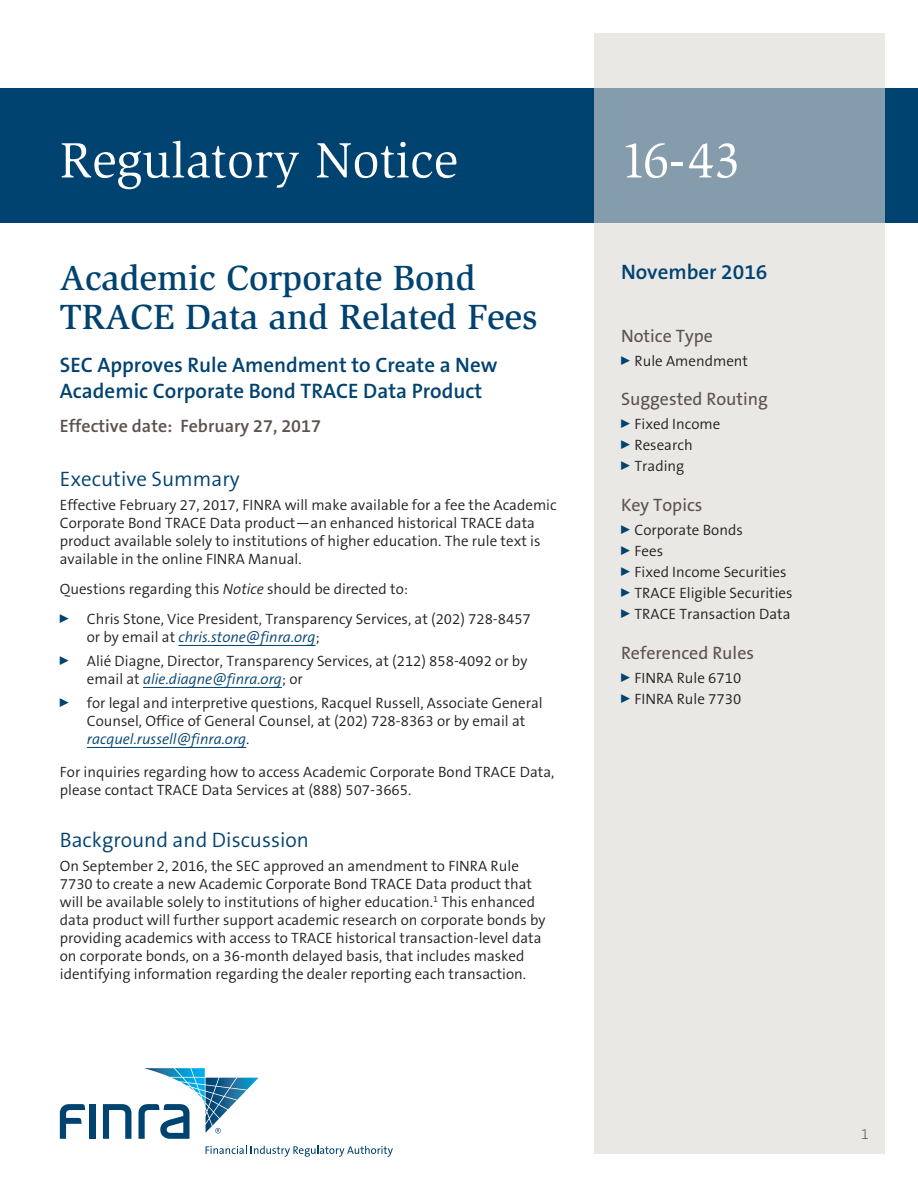
<style>
.page{position:relative;width:918px;height:1188px;background:#fff}
.page>*{position:absolute;margin:0;border:0;box-sizing:border-box;transform-origin:0 0}
.t1{font:51px "Slimbach LT";color:#fff}
.t2{font:500 36px/39px "Slimbach LT";color:#004270}
.t3{font:600 21px/25.2px "The Sans B6";color:#004270}
.t4{font:300 21px "The Sans B4";color:#004270}
.t5{font:18px "The Sans B5 Plain";color:#5d514e}
.t6{font:600 18px "The Sans B6";color:#5d514e}
.t7{font:300 15px/18px "The Sans B4";color:#231f20}
.t8{font:200 15px "The Sans B2";color:#5d514e}
.s1{font-style:italic}
.s2{font-style:italic;color:#004270}
</style>
<div class="page">
<div style="left:0;top:88px;width:918px;height:135px;background:#004270"></div>
<svg style="left:594px;top:34px;width:290px;height:1120px;background:#dddede"></svg>
<hr style="left:178px;top:645px;width:138px;height:1px;background:#004270">
<hr style="left:143px;top:687px;width:139px;height:1px;background:#004270">
<hr style="left:87px;top:747px;width:159px;height:1px;background:#004270">
<div style="left:90px;top:1104px;width:6px;height:35px;background:#004270"></div>
<svg style="left:103px;top:1104px;width:28px;height:35px"></svg>
<svg style="left:60px;top:1104px;width:25px;height:35px"></svg>
<svg style="left:206px;top:1146px;width:187px;height:11px"></svg>
<svg style="left:138px;top:1068px;width:121px;height:71px"></svg>
<h1 class="t1" style="left:60px;top:131px;width:400px">Regulatory Notice</h1>
<h1 class="t1" style="left:621px;top:131px;width:122px">16-43</h1>
<h2 class="t2" style="left:60px;top:258px;width:479px">Academic Corporate Bond<br>TRACE Data and Related Fees</h2>
<h3 class="t3" style="left:60px;top:353px;width:439px">SEC Approves Rule Amendment to Create a New<br>Academic Corporate Bond TRACE Data Product</h3>
<p class="t6" style="left:60px;top:416px;width:263px">Effective date: February 27, 2017</p>
<h3 class="t4" style="left:60px;top:468px;width:181px">Executive Summary</h3>
<p class="t7" style="left:60px;top:497px;width:498px">Effective February 27, 2017, FINRA will make available for a fee the Academic Corporate Bond TRACE Data product—an enhanced historical TRACE data product available solely to institutions of higher education. The rule text is available in the online FINRA Manual.</p>
<p class="t7" style="left:60px;top:575px;width:473px;line-height:30px">Questions regarding this <span class="s1">Notice</span> should be directed to:<br><sup>0</sup> Chris Stone, Vice President, Transparency Services, at (202) 728-8457</p>
<p class="t7" style="left:60px;top:626px;width:469px;line-height:24px;text-indent:27px">or by email at <span class="s2">chris.stone@finra.org</span>;<br><sup>0</sup> Alié Diagne, Director, Transparency Services, at (212) 858-4092 or by</p>
<p class="t7" style="left:60px;top:668px;width:484px;line-height:24px;text-indent:27px">email at <span class="s2">alie.diagne@finra.org</span>; or<br><sup>0</sup> for legal and interpretive questions, Racquel Russell, Associate General</p>
<p class="t7" style="left:87px;top:713px;width:440px">Counsel, Office of General Counsel, at (202) 728-8363 or by email at <span class="s2">racquel.russell@finra.org</span>.</p>
<p class="t7" style="left:60px;top:764px;width:496px">For inquiries regarding how to access Academic Corporate Bond TRACE Data, please contact TRACE Data Services at (888) 507-3665.</p>
<h3 class="t4" style="left:60px;top:829px;width:251px">Background and Discussion</h3>
<p class="t7" style="left:60px;top:858px;width:487px">On September 2, 2016, the SEC approved an amendment to FINRA Rule 7730 to create a new Academic Corporate Bond TRACE Data product that will be available solely to institutions of higher education.<sup>1</sup> This enhanced data product will further support academic research on corporate bonds by providing academics with access to TRACE historical transaction-level data on corporate bonds, on a 36-month delayed basis, that includes masked identifying information regarding the dealer reporting each transaction.</p>
<h3 class="t3" style="left:621px;top:260px;width:148px">November 2016</h3>
<p class="t5" style="left:621px;top:326px;width:93px">Notice Type</p>
<p class="t7" style="left:621px;top:352px;width:129px"><sup>0</sup> Rule Amendment</p>
<p class="t5" style="left:621px;top:390px;width:149px">Suggested Routing</p>
<p class="t7" style="left:621px;top:414px;width:101px;line-height:21px"><sup>0</sup> Fixed Income<br><sup>0</sup> Research<br><sup>0</sup> Trading</p>
<p class="t5" style="left:621px;top:495px;width:83px">Key Topics</p>
<p class="t7" style="left:621px;top:520px;width:173px;line-height:21px"><sup>0</sup> Corporate Bonds<br><sup>0</sup> Fees<br><sup>0</sup> Fixed Income Securities<br><sup>0</sup> TRACE Eligible Securities<br><sup>0</sup> TRACE Transaction Data</p>
<p class="t5" style="left:621px;top:643px;width:135px">Referenced Rules</p>
<p class="t7" style="left:621px;top:668px;width:122px;line-height:21px"><sup>0</sup> FINRA Rule 6710<br><sup>0</sup> FINRA Rule 7730</p>
<p class="t8" style="left:861px;top:1126px;width:10px">1</p>
</div>
